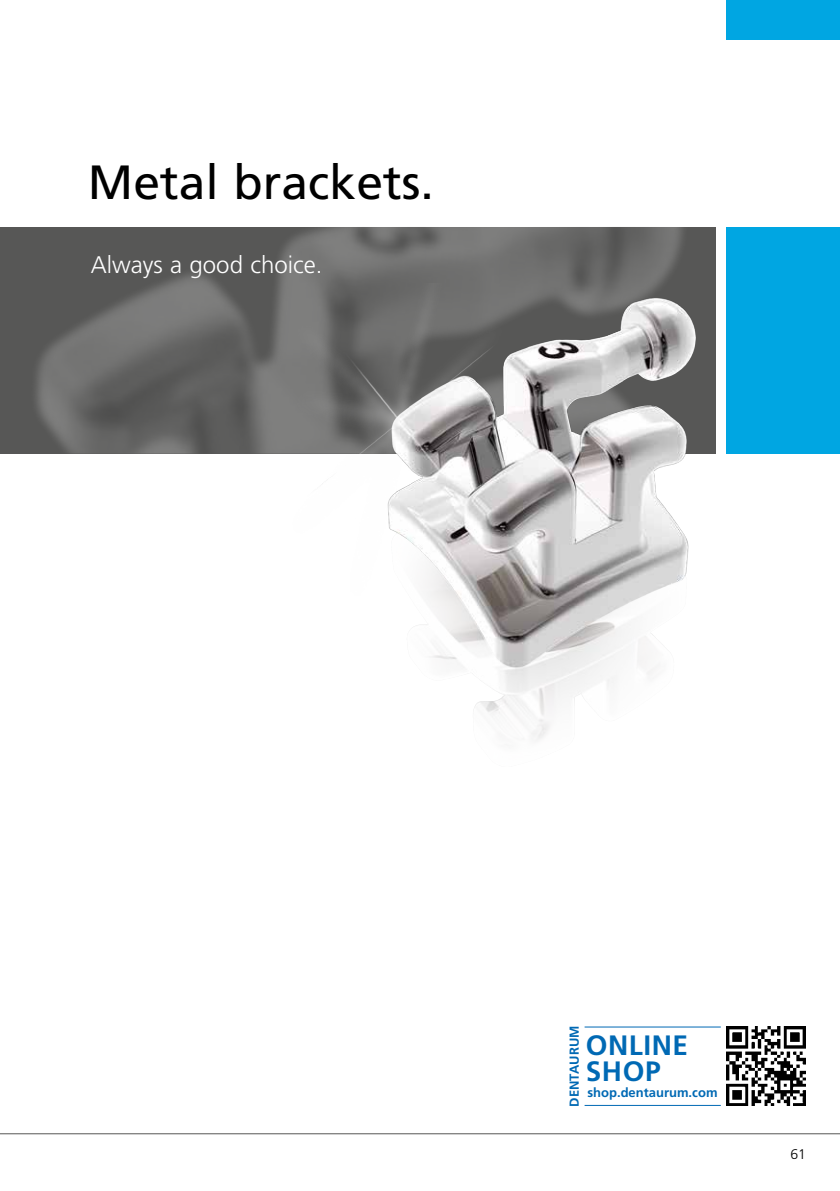
<style>
.page{position:relative;width:840px;height:1191px;background:#fff}
.page>*{position:absolute;margin:0;border:0;box-sizing:border-box;transform-origin:0 0}
.t1{font:48px "Frutiger LT Std";color:#000}
.t2{font:700 28px/26px "Frutiger LT Std";letter-spacing:.02em;color:#0069b4}
.t3{font:300 24px "Frutiger LT Std";color:#fff}
.t4{font:300 14px "Frutiger LT Std";color:#000}
.t5{font:700 13px "Frutiger LT Std";color:#0069b4}
</style>
<div class="page">
<div style="left:726px;top:0;width:113px;height:40px;background:#00a6e2"></div>
<hr style="left:0;top:1133px;width:839px;height:1px;background:#575756">
<div style="left:726px;top:227px;width:113px;height:227px;background:#00a6e2"></div>
<img style="left:726px;top:1026px;width:79px;height:80px">
<hr style="left:584px;top:1026px;width:136px;height:1px;background:#0069b4">
<hr style="left:584px;top:1105px;width:136px;height:1px;background:#0069b4">
<div style="left:0;top:227px;width:714px;height:227px;background:#575756"></div>
<img style="left:36px;top:227px;width:647px;height:227px">
<img style="left:215px;top:283px;width:501px;height:458px">
<h1 class="t1" style="left:88px;top:154px;width:347px">Metal brackets.</h1>
<h3 class="t3" style="left:91px;top:251px;width:233px">Always a good choice.</h3>
<p class="t5" style="left:566px;top:1107px;width:83px;rotate:-90deg">DENTAURUM</p>
<h2 class="t2" style="left:585px;top:1032px;width:104px">ONLINE<br>SHOP</h2>
<p class="t5" style="left:587px;top:1085px;width:131px">shop.dentaurum.com</p>
<p class="t4" style="left:789px;top:1146px;width:17px">61</p>
</div>
